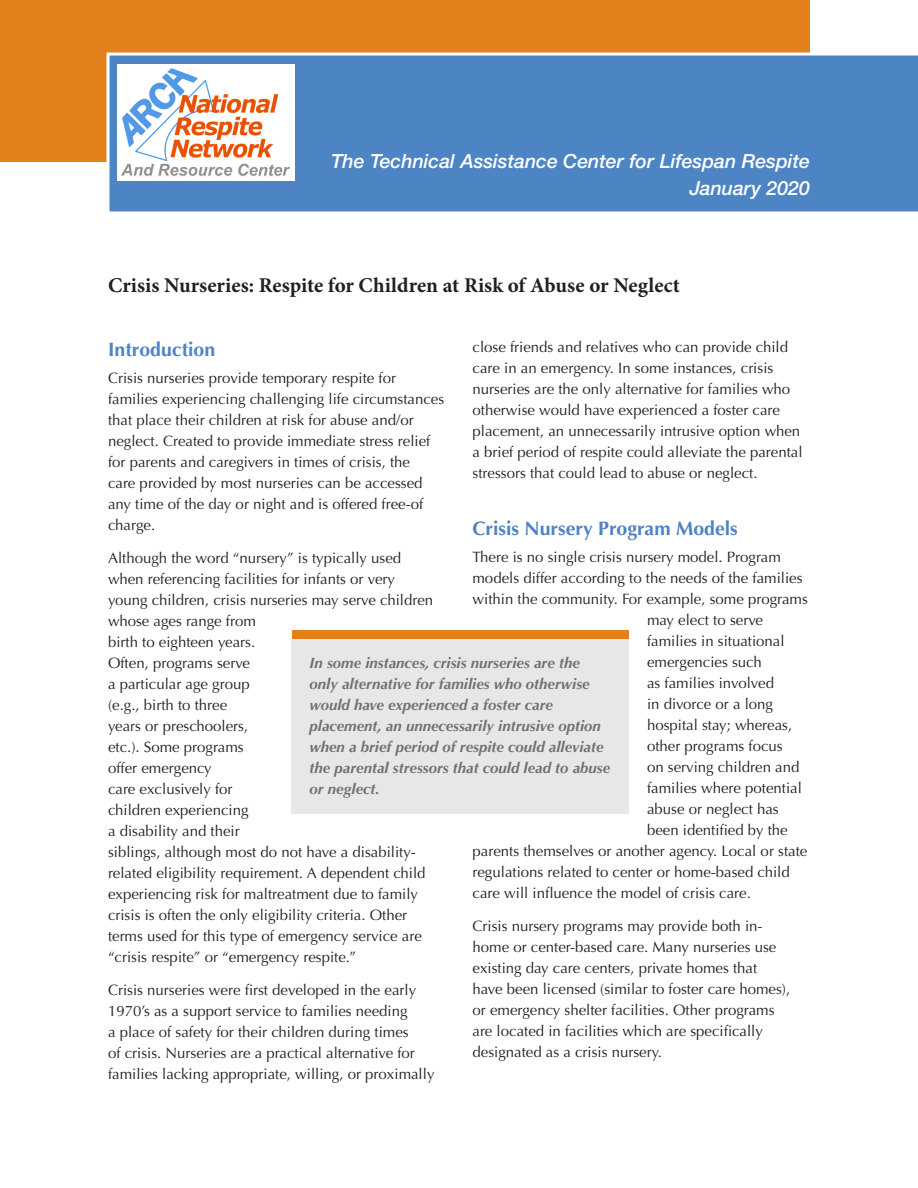
<style>
.page{position:relative;width:918px;height:1188px;background:#fff}
.page>*{position:absolute;margin:0;border:0;box-sizing:border-box;transform-origin:0 0}
.Heading_fact_sheet{font:700 21px "Minion Pro";color:#231f20}
.Fact_sheet_heading{font:italic 500 19.5px "Helvetica Neue";color:#fff}
.Subhead{font:700 19.5px "Optima";color:#4d84c4}
.Body_Text{font:15px/21px "Optima";color:#231f20}
.t1{font:italic 700 15px/21px "Optima";color:#717074}
</style>
<div class="page">
<div style="left:0;top:0;width:810px;height:162px;background:#e4801b"></div>
<div style="left:106px;top:52px;width:812px;height:160px;background:#4d84c4"></div>
<div style="left:117px;top:64px;width:178px;height:116px;background:#fff"></div>
<img style="left:122px;top:68px;width:168px;height:108px">
<div style="left:292px;top:630px;width:337px;height:9px;background:#e4801b"></div>
<div style="left:292px;top:639px;width:337px;height:175px;background:#e6e7e9"></div>
<p class="Fact_sheet_heading" style="left:331px;top:149px;width:481px">The Technical Assistance Center for Lifespan Respite</p>
<p class="Fact_sheet_heading" style="left:689px;top:176px;width:122px">January 2020</p>
<p class="Heading_fact_sheet" style="left:108px;top:271px;width:574px">Crisis Nurseries: Respite for Children at Risk of Abuse or Neglect</p>
<p class="Body_Text" style="left:472px;top:337px;width:332px">close friends and relatives who can provide child care in an emergency. In some instances, crisis nurseries are the only alternative for families who otherwise would have experienced a foster care placement, an unnecessarily intrusive option when a brief period of respite could alleviate the parental stressors that could lead to abuse or neglect.</p>
<p class="Subhead" style="left:472px;top:517px;width:267px">Crisis Nursery Program Models</p>
<p class="Body_Text" style="left:472px;top:547px;width:310px">There is no single crisis nursery model. Program</p>
<p class="Body_Text" style="left:472px;top:568px;width:332px">models differ according to the needs of the families</p>
<p class="Body_Text" style="left:472px;top:589px;width:337px">within the community. For example, some programs</p>
<p class="Body_Text" style="left:647px;top:610px;width:118px">may elect to serve</p>
<p class="Body_Text" style="left:647px;top:631px;width:139px">families in situational</p>
<p class="Body_Text" style="left:647px;top:652px;width:116px">emergencies such</p>
<p class="Body_Text" style="left:647px;top:673px;width:128px">as families involved</p>
<p class="Body_Text" style="left:647px;top:694px;width:127px">in divorce or a long</p>
<p class="Body_Text" style="left:647px;top:715px;width:147px">hospital stay; whereas,</p>
<p class="Body_Text" style="left:647px;top:736px;width:137px">other programs focus</p>
<p class="Body_Text" style="left:647px;top:757px;width:154px">on serving children and</p>
<p class="Body_Text" style="left:647px;top:778px;width:156px">families where potential</p>
<p class="Body_Text" style="left:647px;top:799px;width:133px">abuse or neglect has</p>
<p class="Body_Text" style="left:647px;top:820px;width:142px">been identified by the</p>
<p class="Body_Text" style="left:472px;top:841px;width:336px">parents themselves or another agency. Local or state</p>
<p class="Body_Text" style="left:472px;top:862px;width:319px">regulations related to center or home-based child</p>
<p class="Body_Text" style="left:472px;top:883px;width:280px">care will influence the model of crisis care.</p>
<p class="Body_Text" style="left:472px;top:916px;width:319px">Crisis nursery programs may provide both in&shy;home or center-based care. Many nurseries use existing day care centers, private homes that have been licensed (similar to foster care homes), or emergency shelter facilities. Other programs are located in facilities which are specifically designated as a crisis nursery.</p>
<p class="Subhead" style="left:108px;top:338px;width:109px">Introduction</p>
<p class="Body_Text" style="left:108px;top:368px;width:338px">Crisis nurseries provide temporary respite for families experiencing challenging life circumstances that place their children at risk for abuse and/or neglect. Created to provide immediate stress relief for parents and caregivers in times of crisis, the<br>care provided by most nurseries can be accessed any time of the day or night and is offered free-of charge.</p>
<p class="Body_Text" style="left:108px;top:548px;width:327px">Although the word “nursery” is typically used when referencing facilities for infants or very young children, crisis nurseries may serve children whose ages range from<br>birth to eighteen years.<br>Often, programs serve<br>a particular age group<br>(e.g., birth to three<br>years or preschoolers,<br>etc.). Some programs<br>offer emergency<br>care exclusively for<br>children experiencing<br>a disability and their<br>siblings, although most do not have a disability&shy;related eligibility requirement. A dependent child experiencing risk for maltreatment due to family crisis is often the only eligibility criteria. Other terms used for this type of emergency service are “crisis respite” or “emergency respite.”</p>
<p class="Body_Text" style="left:108px;top:980px;width:328px">Crisis nurseries were first developed in the early 1970’s as a support service to families needing<br>a place of safety for their children during times<br>of crisis. Nurseries are a practical alternative for families lacking appropriate, willing, or proximally</p>
<p class="t1" style="left:310px;top:652px;width:302px">In some instances, crisis nurseries are the only alternative for families who otherwise would have experienced a foster care placement, an unnecessarily intrusive option when a brief period of respite could alleviate the parental stressors that could lead to abuse or neglect.</p>
</div>
